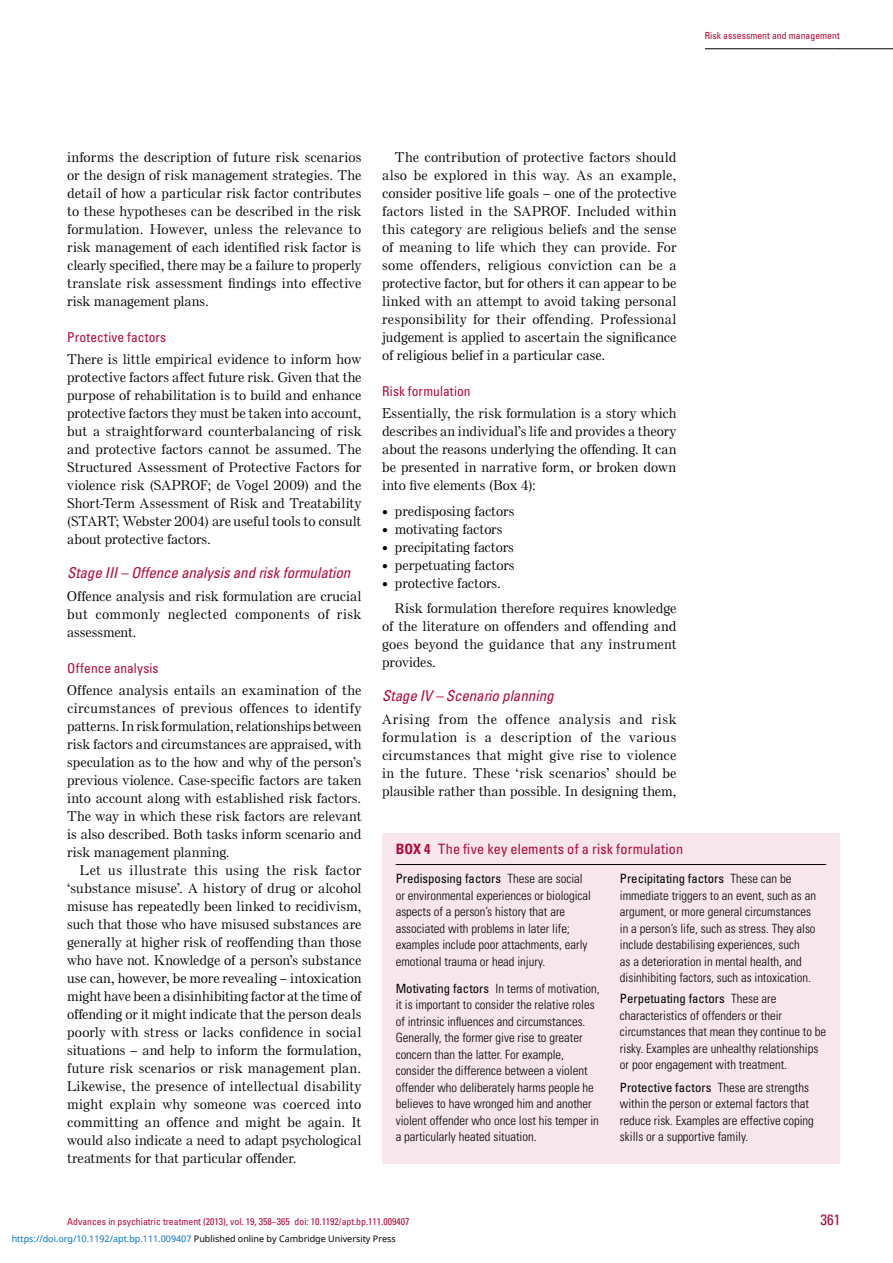
<style>
.page{position:relative;width:893px;height:1263px;background:#fff}
.page>*{position:absolute;margin:0;border:0;box-sizing:border-box;transform-origin:0 0}
.t1{font:italic condensed 15px "Univers LT Std";letter-spacing:-.005em;color:#b30838}
.t2{font:condensed 15px "Univers LT Std";color:#b30838}
.t3{font:condensed 14.25px "Univers LT Std";letter-spacing:.01em;color:#b30838}
.t4{font:500 13.5px/18px "Else NPL Std";letter-spacing:.015em;color:#000;text-align:justify}
.t5{font:condensed 13.5px "Univers LT Std";letter-spacing:.015em;color:#b30838}
.t6{font:300 condensed 12.75px/16.5px "Univers LT Std";color:#000}
.t7{font:condensed 9.75px "Univers LT Std";color:#b30838}
.t8{font:9px "Noto Sans";color:#0172cf}
.s1{font-family:"Newspaper Pi BT";font-weight:400;font-size:8.55px}
.s2{font-weight:700}
.s3{font-weight:400}
.s4{color:#000}
</style>
<div class="page">
<hr style="left:705px;top:49px;width:135px;height:1px;background:#000">
<hr style="left:839px;top:49px;width:54px;height:1px;background:#000">
<div style="left:382px;top:833px;width:458px;height:331px;background:#f7e6eb"></div>
<hr style="left:396px;top:864px;width:430px;height:1px;background:#000">
<p class="t7" style="left:705px;top:30px;width:136px">Risk assessment and management</p>
<p class="t4" style="left:67px;top:148px;width:296px">informs the description of future risk scenarios or the design of risk management strategies. The detail of how a particular risk factor contributes to these hypotheses can be described in the risk formulation. However, unless the relevance to risk management of each identified risk factor is clearly specified, there may be a failure to properly translate risk assessment findings into effective risk management plans.</p>
<p class="t5" style="left:67px;top:328px;width:101px">Protective factors</p>
<p class="t4" style="left:67px;top:350px;width:296px">There is little empirical evidence to inform how protective factors affect future risk. Given that the purpose of rehabilitation is to build and enhance protective factors they must be taken into account, but a straightforward counterbalancing of risk and protective factors cannot be assumed. The Structured Assessment of Protective Factors for violence risk (SAPROF; de Vogel 2009) and the Short-Term Assessment of Risk and Treatability (START; Webster 2004) are useful tools to consult about protective factors.</p>
<p class="t1" style="left:67px;top:564px;width:285px">Stage III – Offence analysis and risk formulation</p>
<p class="t4" style="left:67px;top:587px;width:295px">Offence analysis and risk formulation are crucial but commonly neglected components of risk assessment.</p>
<p class="t5" style="left:67px;top:660px;width:93px">Offence analysis</p>
<p class="t4" style="left:67px;top:682px;width:296px">Offence analysis entails an examination of the circumstances of previous offences to identify patterns. In risk formulation, relationships between risk factors and circumstances are appraised, with speculation as to the how and why of the person’s previous violence. Case-specific factors are taken into account along with established risk factors.<br>The way in which these risk factors are relevant is also described. Both tasks inform scenario and risk management planning.</p>
<p class="t4" style="left:67px;top:862px;width:296px;text-indent:13px">Let us illustrate this using the risk factor ‘substance misuse’. A history of drug or alcohol misuse has repeatedly been linked to recidivism, such that those who have misused substances are generally at higher risk of reoffending than those who have not. Knowledge of a person’s substance use can, however, be more revealing – intoxication might have been a disinhibiting factor at the time of offending or it might indicate that the person deals poorly with stress or lacks confidence in social situations – and help to inform the formulation, future risk scenarios or risk management plan.<br>Likewise, the presence of intellectual disability might explain why someone was coerced into committing an offence and might be again. It would also indicate a need to adapt psychological treatments for that particular offender.</p>
<p class="t4" style="left:382px;top:148px;width:296px;text-indent:13px">The contribution of protective factors should also be explored in this way. As an example, consider positive life goals – one of the protective factors listed in the SAPROF. Included within this category are religious beliefs and the sense of meaning to life which they can provide. For some offenders, religious conviction can be a protective factor, but for others it can appear to be linked with an attempt to avoid taking personal responsibility for their offending. Professional judgement is applied to ascertain the significance of religious belief in a particular case.</p>
<p class="t5" style="left:382px;top:382px;width:90px">Risk formulation</p>
<p class="t4" style="left:382px;top:404px;width:296px">Essentially, the risk formulation is a story which describes an individual’s life and provides a theory about the reasons underlying the offending. It can be presented in narrative form, or broken down into five elements (Box 4):</p>
<p class="t4" style="left:382px;top:502px;width:133px"><span class="s1">•</span> predisposing factors</p>
<p class="t4" style="left:382px;top:520px;width:122px"><span class="s1">•</span> motivating factors</p>
<p class="t4" style="left:382px;top:538px;width:133px"><span class="s1">•</span> precipitating factors</p>
<p class="t4" style="left:382px;top:556px;width:134px"><span class="s1">•</span> perpetuating factors</p>
<p class="t4" style="left:395px;top:570px;width:283px;line-height:25.5px;text-indent:-13px"><span class="s1">•</span> protective factors.<br>Risk formulation therefore requires knowledge</p>
<p class="t4" style="left:382px;top:617px;width:295px">of the literature on offenders and offending and goes beyond the guidance that any instrument provides.</p>
<p class="t1" style="left:382px;top:687px;width:173px">Stage IV – Scenario planning</p>
<p class="t4" style="left:382px;top:710px;width:295px">Arising from the offence analysis and risk formulation is a description of the various circumstances that might give rise to violence in the future. These ‘risk scenarios’ should be plausible rather than possible. In designing them,</p>
<p class="t3" style="left:396px;top:840px;width:289px"><span class="s2">Box 4</span> The five key elements of a risk formulation</p>
<p class="t6" style="left:396px;top:871px;width:197px"><span class="s3">Predisposing factors</span> These are social or environmental experiences or biological aspects of a person’s history that are associated with problems in later life; examples include poor attachments, early emotional trauma or head injury.</p>
<p class="t6" style="left:396px;top:980px;width:205px"><span class="s3">Motivating factors</span> In terms of motivation, it is important to consider the relative roles of intrinsic influences and circumstances.<br>Generally, the former give rise to greater concern than the latter. For example, consider the difference between a violent offender who deliberately harms people he believes to have wronged him and another violent offender who once lost his temper in a particularly heated situation.</p>
<p class="t6" style="left:620px;top:871px;width:198px"><span class="s3">Precipitating factors</span> These can be immediate triggers to an event, such as an argument, or more general circumstances in a person’s life, such as stress. They also include destabilising experiences, such<br>as a deterioration in mental health, and disinhibiting factors, such as intoxication.</p>
<p class="t6" style="left:620px;top:990px;width:208px"><span class="s3">Perpetuating factors</span> These are characteristics of offenders or their circumstances that mean they continue to be risky. Examples are unhealthy relationships or poor engagement with treatment.</p>
<p class="t6" style="left:620px;top:1079px;width:195px"><span class="s3">Protective factors</span> These are strengths within the person or external factors that reduce risk. Examples are effective coping skills or a supportive family.</p>
<p class="t7" style="left:67px;top:1216px;width:344px">Advances in psychiatric treatment (2013), vol. 19, 358–365 doi: 10.1192/apt.bp.111.009407</p>
<p class="t2" style="left:820px;top:1210px;width:21px">361</p>
<p class="t8" style="left:12px;top:1232px;width:386px">https://doi.org/10.1192/apt.bp.111.009407 <span class="s4">Published online by Cambridge University Press</span></p>
</div>
